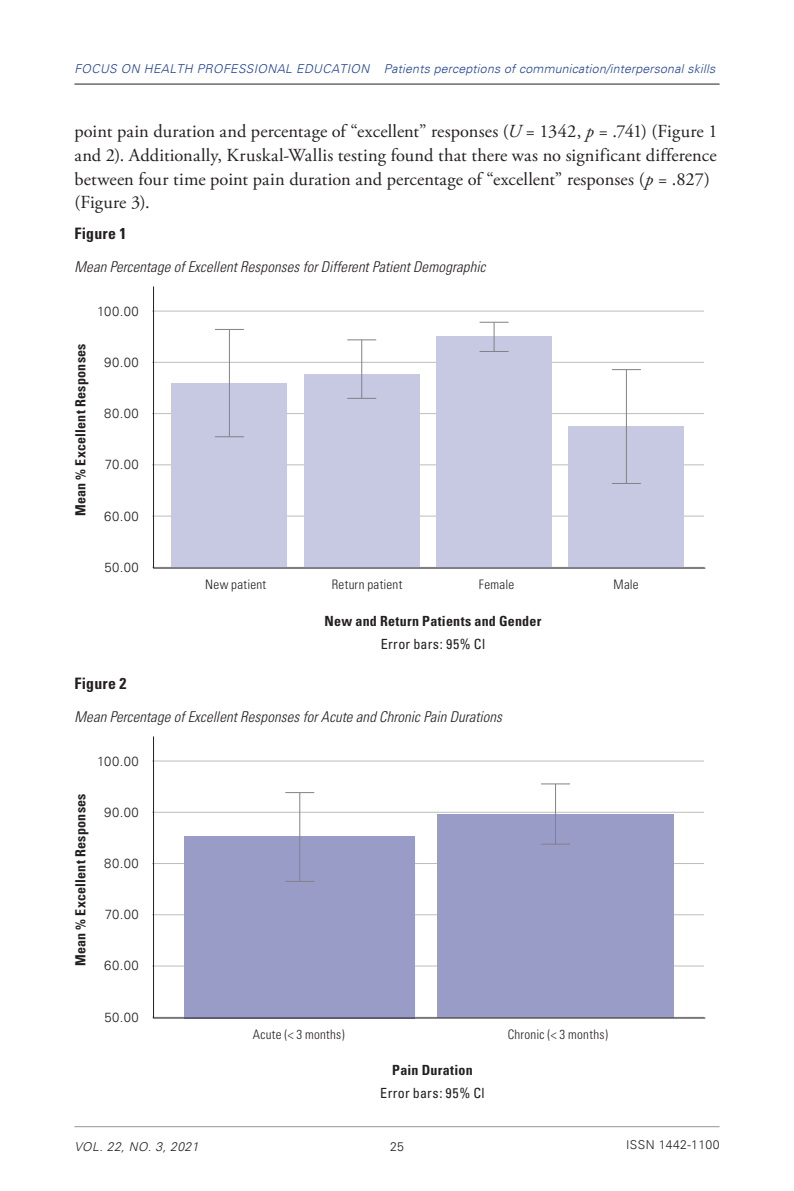
<style>
.page{position:relative;width:794px;height:1191px;background:#fff}
.page>*{position:absolute;margin:0;border:0;box-sizing:border-box;transform-origin:0 0}
.Main_Body_Text{font:18.38px/23.6px "Adobe Garamond Pro";letter-spacing:.005em;color:#231f20}
.Table_Number{font:700 condensed 15.75px "Univers";letter-spacing:.015em;color:#231f20}
.Table_or_Figure_Titl{font:italic 300 condensed 14.88px "Univers";letter-spacing:.005em;color:#231f20}
.Table_Cells_Body_tex{font:700 condensed 14px/22.8px "Univers";letter-spacing:.015em;color:#231f20;text-align:center}
.Table_Cells_Body_tex-2{font:condensed 14px/22.8px "Univers";letter-spacing:.03em;color:#231f20;text-align:center}
.Table_Cells_Body_tex-3{font:300 condensed 13.12px "Univers";letter-spacing:.02em;color:#231f20}
.Table_Body_text{font:300 13.12px "Univers";letter-spacing:.05em;color:#231f20}
.t1{font:italic 300 12.25px "Univers";letter-spacing:.02em;color:#224193}
.t2{font:italic 300 12.25px "Univers";letter-spacing:.03em;color:#231f20}
.t3{font:300 12.25px "Univers";letter-spacing:.03em;color:#231f20}
.s1{font-style:italic}
.s2{font-weight:400}
.s3{font-weight:700}
</style>
<div class="page">
<hr style="left:74px;top:84px;width:645px;height:1px;background:#231f20">
<hr style="left:74px;top:1126px;width:645px;height:1px;background:#939598">
<hr style="left:152px;top:567px;width:552px;height:1px;background:#bcbdc0">
<hr style="left:152px;top:464px;width:552px;height:1px;background:#bcbdc0">
<hr style="left:152px;top:516px;width:552px;height:1px;background:#bcbdc0">
<hr style="left:152px;top:413px;width:552px;height:1px;background:#bcbdc0">
<hr style="left:152px;top:362px;width:552px;height:1px;background:#bcbdc0">
<hr style="left:152px;top:311px;width:552px;height:1px;background:#bcbdc0">
<svg style="left:153px;top:286px;width:553px;height:282px"></svg>
<hr style="left:152px;top:1017px;width:552px;height:1px;background:#bcbdc0">
<hr style="left:152px;top:914px;width:552px;height:1px;background:#bcbdc0">
<hr style="left:152px;top:965px;width:552px;height:1px;background:#bcbdc0">
<hr style="left:152px;top:863px;width:552px;height:1px;background:#bcbdc0">
<hr style="left:152px;top:812px;width:552px;height:1px;background:#bcbdc0">
<hr style="left:152px;top:760px;width:552px;height:1px;background:#bcbdc0">
<svg style="left:153px;top:736px;width:553px;height:282px"></svg>
<p class="t1" style="left:74px;top:61px;width:642px">FOCUS ON HEALTH PROFESSIONAL EDUCATION Patients perceptions of communication/interpersonal skills</p>
<p class="Main_Body_Text" style="left:74px;top:120px;width:644px">point pain duration and percentage of “excellent” responses (<span class="s1">U</span> = 1342, <span class="s1">p</span> = .741) (Figure 1 and 2). Additionally, Kruskal-Wallis testing found that there was no significant difference between four time point pain duration and percentage of “excellent” responses (<span class="s1">p</span> = .827) (Figure 3).</p>
<p class="Table_Number" style="left:74px;top:224px;width:54px">Figure 1</p>
<p class="Table_or_Figure_Titl" style="left:74px;top:257px;width:413px">Mean Percentage of Excellent Responses for Different Patient Demographic</p>
<p class="Table_Body_text" style="left:97px;top:304px;width:43px">100.00</p>
<p class="Table_Cells_Body_tex" style="left:69px;top:516px;width:175px;rotate:-90deg">Mean % Excellent Responses</p>
<p class="Table_Body_text" style="left:104px;top:355px;width:36px">90.00</p>
<p class="Table_Body_text" style="left:104px;top:406px;width:36px">80.00</p>
<p class="Table_Body_text" style="left:105px;top:457px;width:36px">70.00</p>
<p class="Table_Body_text" style="left:104px;top:508px;width:36px">60.00</p>
<p class="Table_Body_text" style="left:104px;top:559px;width:36px">50.00</p>
<p class="Table_Cells_Body_tex-3" style="left:205px;top:576px;width:62px">New patient</p>
<p class="Table_Cells_Body_tex-3" style="left:332px;top:576px;width:72px">Return patient</p>
<p class="Table_Cells_Body_tex-3" style="left:479px;top:576px;width:37px">Female</p>
<p class="Table_Cells_Body_tex-3" style="left:613px;top:576px;width:27px">Male</p>
<p class="Table_Cells_Body_tex" style="left:325px;top:609px;width:218px">New and Return Patients and Gender<br><span class="s2">Error bars: 95% Cl</span></p>
<p class="Table_Number" style="left:74px;top:673px;width:54px">Figure 2</p>
<p class="Table_or_Figure_Titl" style="left:74px;top:707px;width:429px">Mean Percentage of Excellent Responses for Acute and Chronic Pain Durations</p>
<p class="Table_Body_text" style="left:97px;top:753px;width:43px">100.00</p>
<p class="Table_Cells_Body_tex" style="left:69px;top:966px;width:175px;rotate:-90deg">Mean % Excellent Responses</p>
<p class="Table_Body_text" style="left:104px;top:804px;width:36px">90.00</p>
<p class="Table_Body_text" style="left:104px;top:855px;width:36px">80.00</p>
<p class="Table_Body_text" style="left:105px;top:907px;width:36px">70.00</p>
<p class="Table_Body_text" style="left:104px;top:958px;width:36px">60.00</p>
<p class="Table_Body_text" style="left:104px;top:1009px;width:36px">50.00</p>
<p class="Table_Cells_Body_tex-3" style="left:253px;top:1026px;width:94px">Acute (&lt; 3 months)</p>
<p class="Table_Cells_Body_tex-3" style="left:508px;top:1026px;width:102px">Chronic (&lt; 3 months)</p>
<p class="Table_Cells_Body_tex-2" style="left:380px;top:1058px;width:106px"><span class="s3">Pain Duration<br></span>Error bars: 95% Cl</p>
<p class="t2" style="left:74px;top:1139px;width:126px">VOL. 22, NO. 3, 2021</p>
<p class="t3" style="left:390px;top:1138px;width:15px">25</p>
<p class="t3" style="left:626px;top:1137px;width:95px">ISSN 1442-1100</p>
</div>
